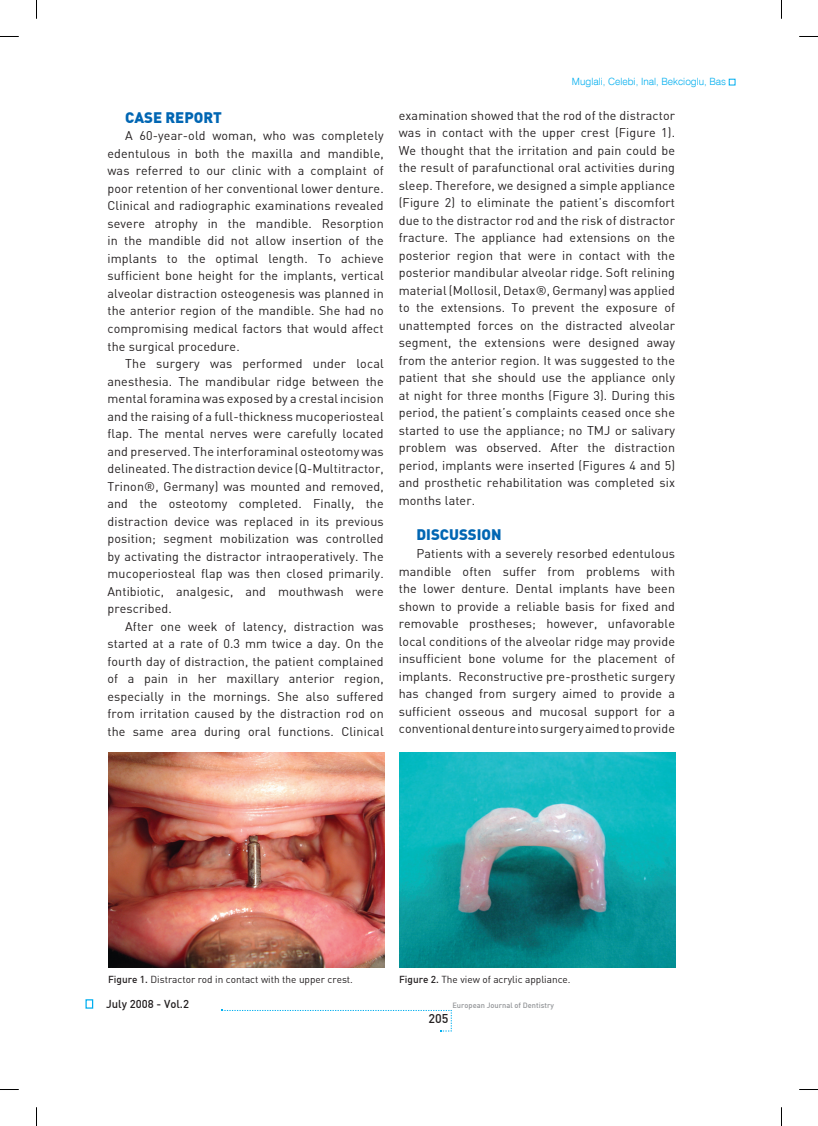
<style>
.page{position:relative;width:818px;height:1126px;background:#fff}
.page>*{position:absolute;margin:0;border:0;box-sizing:border-box;transform-origin:0 0}
.t1{font:15px "Din B Black";color:#0166b3}
.t2{font:12.5px/17.5px "Din B Regular";letter-spacing:.01em;color:#231f20;text-align:justify}
.t3{font:12.5px "Din B Medium";color:#231f20}
.t4{font:11.25px "Din B Medium";color:#231f20}
.t5{font:10px "Din B Regular";color:#231f20}
.t6{font:300 10px "Swiss 721 BT";color:#00aeef}
.t7{font:7.5px "Din B Medium";color:#939598}
.s1{font-family:"Din B Medium"}
</style>
<div class="page">
<div style="left:85px;top:999px;width:8px;height:9px;border:1px solid #00aeef"></div>
<svg style="left:222px;top:1009px;width:230px;height:22px"></svg>
<img style="left:108px;top:752px;width:276px;height:215px">
<img style="left:399px;top:752px;width:275px;height:215px">
<svg style="left:728px;top:79px;width:6px;height:6px"></svg>
<svg style="left:0;top:36px;width:19px;height:1px"></svg>
<svg style="left:799px;top:36px;width:18px;height:1px"></svg>
<svg style="left:0;top:1089px;width:19px;height:1px"></svg>
<svg style="left:799px;top:1089px;width:18px;height:1px"></svg>
<svg style="left:36px;top:0;width:1px;height:19px"></svg>
<svg style="left:36px;top:1107px;width:1px;height:18px"></svg>
<p class="t1" style="left:125px;top:107px;width:97px">CASE REPORT</p>
<p class="t2" style="left:107px;top:127px;width:277px;text-indent:18px">A 60-year-old woman, who was completely edentulous in both the maxilla and mandible, was referred to our clinic with a complaint of poor retention of her conventional lower denture.<br>Clinical and radiographic examinations revealed severe atrophy in the mandible. Resorption in the mandible did not allow insertion of the implants to the optimal length. To achieve sufficient bone height for the implants, vertical alveolar distraction osteogenesis was planned in the anterior region of the mandible. She had no compromising medical factors that would affect the surgical procedure.</p>
<p class="t2" style="left:107px;top:354px;width:277px;text-indent:18px">The surgery was performed under local anesthesia. The mandibular ridge between the mental foramina was exposed by a crestal incision and the raising of a full-thickness mucoperiosteal flap. The mental nerves were carefully located and preserved. The interforaminal osteotomy was delineated. The distraction device (Q-Multitractor, Trinon®, Germany) was mounted and removed, and the osteotomy completed. Finally, the distraction device was replaced in its previous position; segment mobilization was controlled by activating the distractor intraoperatively. The mucoperiosteal flap was then closed primarily.<br>Antibiotic, analgesic, and mouthwash were prescribed.</p>
<p class="t2" style="left:107px;top:617px;width:277px;text-indent:18px">After one week of latency, distraction was started at a rate of 0.3 mm twice a day. On the fourth day of distraction, the patient complained of a pain in her maxillary anterior region, especially in the mornings. She also suffered from irritation caused by the distraction rod on the same area during oral functions. Clinical</p>
<p class="t6" style="left:571px;top:76px;width:156px">Muglali, Celebi, Inal, Bekcioglu, Bas</p>
<p class="t2" style="left:398px;top:106px;width:278px">examination showed that the rod of the distractor was in contact with the upper crest (Figure 1).<br>We thought that the irritation and pain could be the result of parafunctional oral activities during sleep. Therefore, we designed a simple appliance (Figure 2) to eliminate the patient’s discomfort due to the distractor rod and the risk of distractor fracture. The appliance had extensions on the posterior region that were in contact with the posterior mandibular alveolar ridge. Soft relining material (Mollosil, Detax®, Germany) was applied to the extensions. To prevent the exposure of unattempted forces on the distracted alveolar segment, the extensions were designed away from the anterior region. It was suggested to the patient that she should use the appliance only at night for three months (Figure 3). During this period, the patient’s complaints ceased once she started to use the appliance; no TMJ or salivary problem was observed. After the distraction period, implants were inserted (Figures 4 and 5) and prosthetic rehabilitation was completed six months later.</p>
<p class="t1" style="left:416px;top:525px;width:87px">DISCUSSION</p>
<p class="t2" style="left:398px;top:544px;width:277px;text-indent:18px">Patients with a severely resorbed edentulous mandible often suffer from problems with the lower denture. Dental implants have been shown to provide a reliable basis for fixed and removable prostheses; however, unfavorable local conditions of the alveolar ridge may provide insufficient bone volume for the placement of implants. Reconstructive pre-prosthetic surgery has changed from surgery aimed to provide a sufficient osseous and mucosal support for a conventional denture into surgery aimed to provide</p>
<p class="t5" style="left:108px;top:973px;width:246px"><span class="s1">Figure 1.</span> Distractor rod in contact with the upper crest.</p>
<p class="t5" style="left:399px;top:973px;width:173px"><span class="s1">Figure 2.</span> The view of acrylic appliance.</p>
<p class="t4" style="left:106px;top:996px;width:84px">July 2008 - Vol.2</p>
<p class="t7" style="left:452px;top:1000px;width:103px">European Journal of Dentistry</p>
<p class="t3" style="left:428px;top:1010px;width:21px">205</p>
</div>
